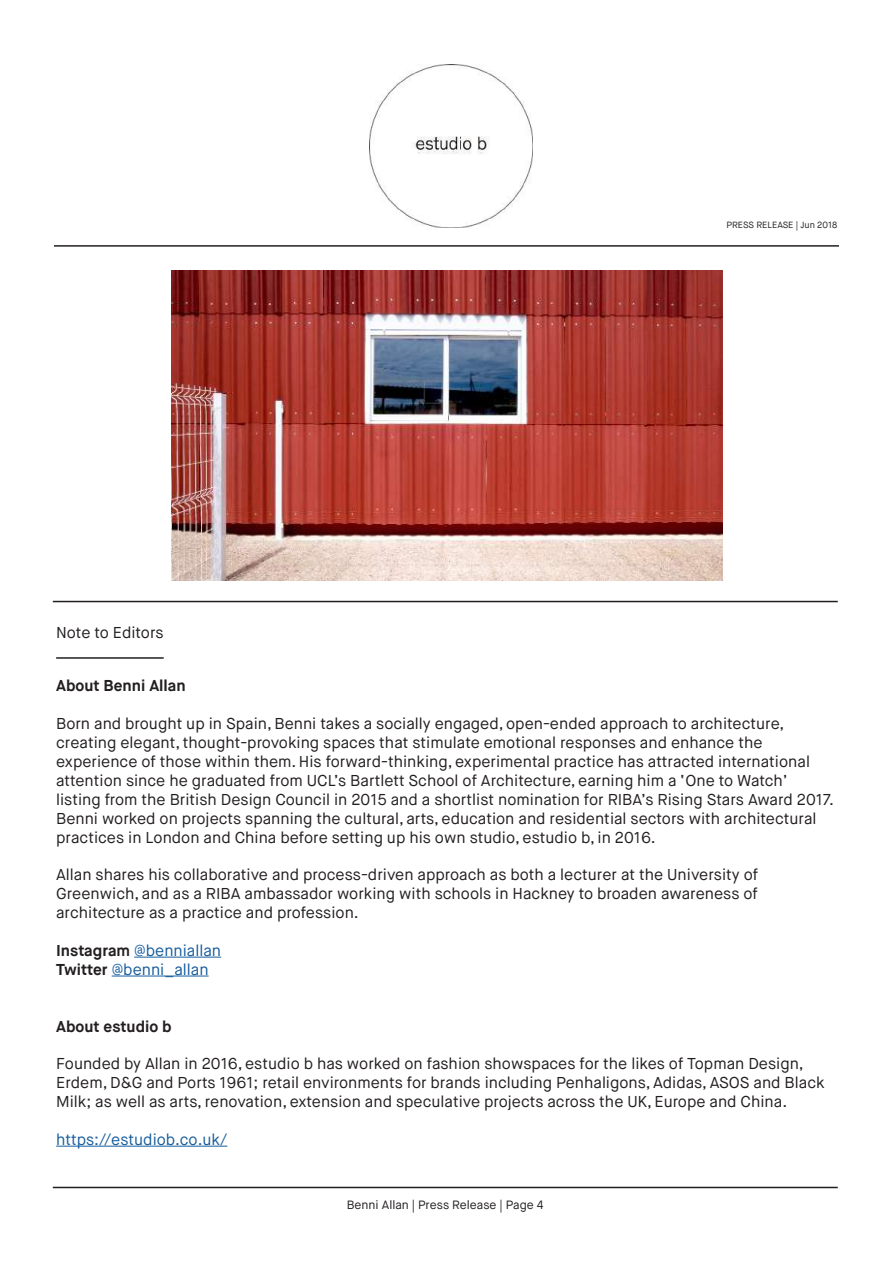
<style>
.page{position:relative;width:893px;height:1263px;background:#fff}
.page>*{position:absolute;margin:0;border:0;box-sizing:border-box;transform-origin:0 0}
.t1{font:15.75px/18.9px "Maison Neue";color:#231f20}
.t2{font:15.75px/18.9px "Maison Neue";color:#175d9e}
.t3{font:700 15.75px "Maison Neue";color:#231f20}
.t4{font:12px "Maison Neue";color:#231f20}
.t5{font:9px "Maison Neue";color:#231f20}
.s1{font-weight:700;color:#231f20}
</style>
<div class="page">
<img style="left:369px;top:64px;width:164px;height:164px">
<hr style="left:54px;top:245px;width:785px;height:2px;background:#231f20">
<hr style="left:53px;top:1187px;width:785px;height:1px;background:#231f20">
<hr style="left:56px;top:657px;width:108px;height:2px;background:#231f20">
<hr style="left:134px;top:957px;width:87px;height:1px;background:#175d9e">
<hr style="left:112px;top:976px;width:97px;height:1px;background:#175d9e">
<hr style="left:56px;top:1146px;width:171px;height:1px;background:#175d9e">
<img style="left:172px;top:270px;width:550px;height:310px">
<hr style="left:53px;top:601px;width:785px;height:1px;background:#231f20">
<p class="t1" style="left:56px;top:623px;width:109px">Note to Editors</p>
<p class="t5" style="left:726px;top:219px;width:112px">PRESS RELEASE | Jun 2018</p>
<p class="t3" style="left:56px;top:676px;width:131px">About Benni Allan</p>
<p class="t1" style="left:56px;top:714px;width:779px">Born and brought up in Spain, Benni takes a socially engaged, open-ended approach to architecture, creating elegant, thought-provoking spaces that stimulate emotional responses and enhance the experience of those within them. His forward-thinking, experimental practice has attracted international attention since he graduated from UCL’s Bartlett School of Architecture, earning him a ‘One to Watch’ listing from the British Design Council in 2015 and a shortlist nomination for RIBA’s Rising Stars Award 2017.<br>Benni worked on projects spanning the cultural, arts, education and residential sectors with architectural practices in London and China before setting up his own studio, estudio b, in 2016.</p>
<p class="t1" style="left:56px;top:865px;width:703px;text-align:justify">Allan shares his collaborative and process-driven approach as both a lecturer at the University of Greenwich, and as a RIBA ambassador working with schools in Hackney to broaden awareness of architecture as a practice and profession.</p>
<p class="t2" style="left:56px;top:941px;width:167px"><span class="s1">Instagram</span> @benniallan<br><span class="s1">Twitter</span> @benni_allan</p>
<p class="t3" style="left:56px;top:1016px;width:117px">About estudio b</p>
<p class="t1" style="left:56px;top:1054px;width:770px">Founded by Allan in 2016, estudio b has worked on fashion showspaces for the likes of Topman Design,<br>Erdem, D&amp;G and Ports 1961; retail environments for brands including Penhaligons, Adidas, ASOS and Black<br>Milk; as well as arts, renovation, extension and speculative projects across the UK, Europe and China.</p>
<p class="t2" style="left:56px;top:1130px;width:173px">https://estudiob.co.uk/</p>
<p class="t4" style="left:347px;top:1197px;width:198px">Benni Allan | Press Release | Page 4</p>
</div>
